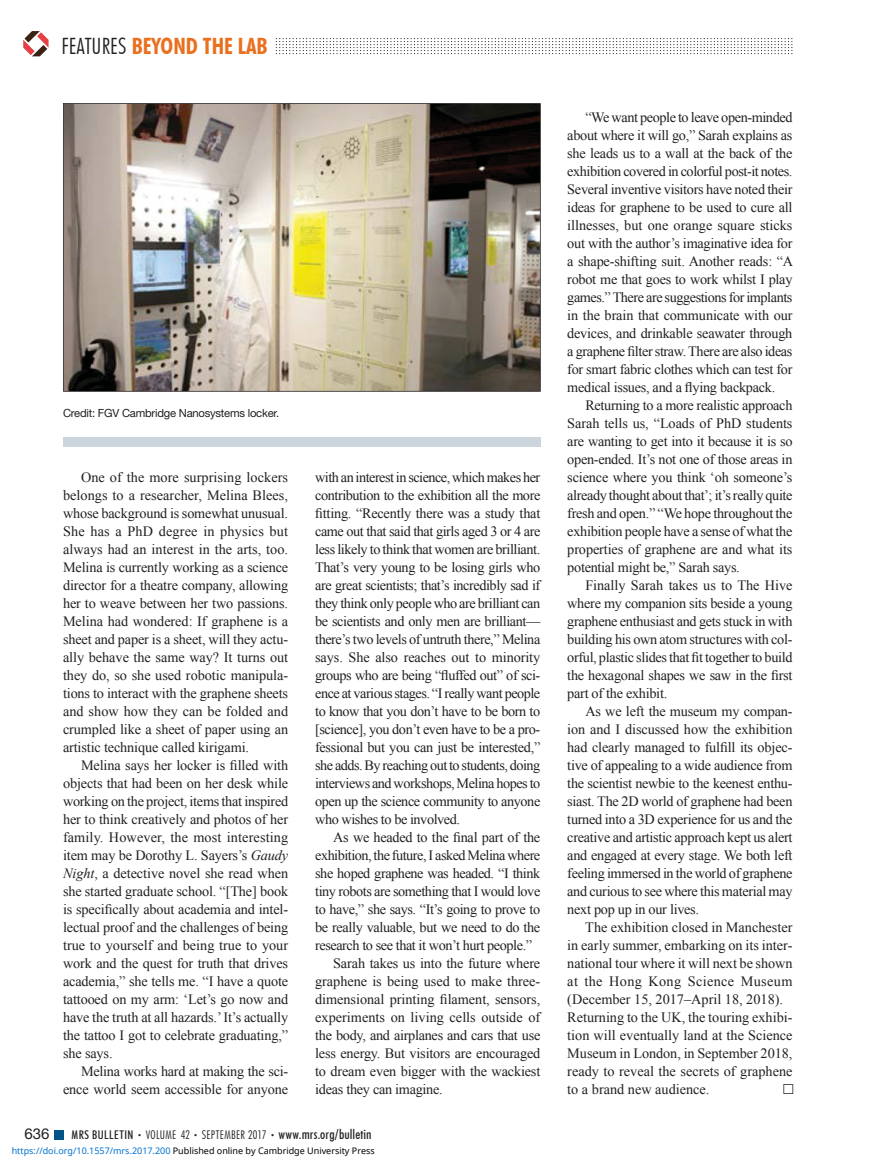
<style>
.page{position:relative;width:878px;height:1175px;background:#fff}
.page>*{position:absolute;margin:0;border:0;box-sizing:border-box;transform-origin:0 0}
.t1{font:700 condensed 22.5px "Futura BT";color:#e9701f}
.t2{font:15px "Helvetica Neue LT Std";color:#231f20}
.t3{font:14.25px/18px "Times New Roman";letter-spacing:-.01em;color:#231f20;text-align:justify}
.t4{font:14.25px "Times New Roman";letter-spacing:-.03em;color:#231f20}
.t5{font:14.25px "Times New Roman";letter-spacing:-.035em;color:#231f20}
.t6{font:300 condensed 12px "Futura BT";letter-spacing:.02em;color:#231f20}
.t7{font:11.25px "Helvetica Neue LT Std";letter-spacing:-.02em;color:#231f20}
.t8{font:9px "Noto Sans";color:#000}
.s1{font-weight:300;color:#231f20}
.s2{font-style:italic}
.s3{font-weight:500}
.s4{font-size:7.5px}
.s5{font-weight:500;font-size:13.5px}
.s6{color:#0172cf}
</style>
<div class="page">
<div style="left:54px;top:1130px;width:9px;height:9px;background:#005385"></div>
<svg style="left:23px;top:31px;width:26px;height:25px"></svg>
<svg style="left:276px;top:38px;width:516px;height:16px"></svg>
<svg style="left:783px;top:1084px;width:10px;height:10px"></svg>
<div style="left:63px;top:437px;width:477px;height:9px;background:#ccd5db"></div>
<img style="left:63px;top:103px;width:477px;height:289px">
<h1 class="t1" style="left:62px;top:32px;width:207px"><span class="s1">FEATURES</span> BEYOND THE LAB</h1>
<p class="t7" style="left:63px;top:409px;width:218px">Credit: FGV Cambridge Nanosystems locker.</p>
<p class="t3" style="left:63px;top:468px;width:227px;text-indent:18px">One of the more surprising lockers belongs to a researcher, Melina Blees, whose background is somewhat unusual.<br>She has a PhD degree in physics but always had an interest in the arts, too.<br>Melina is currently working as a science director for a theatre company, allowing her to weave between her two passions.<br>Melina had wondered: If graphene is a sheet and paper is a sheet, will they actu&shy;ally behave the same way? It turns out they do, so she used robotic manipula&shy;tions to interact with the graphene sheets and show how they can be folded and crumpled like a sheet of paper using an artistic technique called kirigami.</p>
<p class="t3" style="left:63px;top:756px;width:227px;text-indent:18px">Melina says her locker is filled with objects that had been on her desk while working on the project, items that inspired her to think creatively and photos of her family. However, the most interesting item may be Dorothy L. Sayers’s <span class="s2">Gaudy Night</span>, a detective novel she read when she started graduate school. “[The] book is specifically about academia and intel&shy;lectual proof and the challenges of being true to yourself and being true to your work and the quest for truth that drives academia,” she tells me. “I have a quote tattooed on my arm: ‘Let’s go now and have the truth at all hazards.’ It’s actually the tattoo I got to celebrate graduating,” she says.</p>
<p class="t3" style="left:63px;top:1062px;width:227px;text-align:right">Melina works hard at making the sci&shy;ence world seem accessible for anyone</p>
<p class="t3" style="left:315px;top:468px;width:227px">with an interest in science, which makes her contribution to the exhibition all the more fitting. “Recently there was a study that came out that said that girls aged 3 or 4 are less likely to think that women are brilliant.<br>That’s very young to be losing girls who are great scientists; that’s incredibly sad if they think only people who are brilliant can be scientists and only men are brilliant— there’s two levels of untruth there,” Melina says. She also reaches out to minority groups who are being “fluffed out” of sci&shy;ence at various stages. “I really want people to know that you don’t have to be born to [science], you don’t even have to be a pro&shy;fessional but you can just be interested,” she adds. By reaching out to students, doing interviews and workshops, Melina hopes to open up the science community to anyone who wishes to be involved.</p>
<p class="t3" style="left:333px;top:828px;width:209px">As we headed to the final part of the</p>
<p class="t5" style="left:315px;top:847px;width:227px">exhibition, the future, I asked Melina where</p>
<p class="t4" style="left:315px;top:865px;width:227px">she hoped graphene was headed. “I think</p>
<p class="t4" style="left:315px;top:883px;width:227px">tiny robots are something that I would love</p>
<p class="t4" style="left:315px;top:901px;width:227px">to have,” she says. “It’s going to prove to</p>
<p class="t3" style="left:315px;top:918px;width:227px">be really valuable, but we need to do the</p>
<p class="t4" style="left:315px;top:937px;width:218px">research to see that it won’t hurt people.”</p>
<p class="t3" style="left:333px;top:954px;width:209px">Sarah takes us into the future where</p>
<p class="t3" style="left:315px;top:972px;width:227px">graphene is being used to make three-</p>
<p class="t3" style="left:315px;top:990px;width:227px">dimensional printing filament, sensors,</p>
<p class="t3" style="left:315px;top:1008px;width:227px">experiments on living cells outside of</p>
<p class="t3" style="left:315px;top:1026px;width:227px">the body, and airplanes and cars that use</p>
<p class="t3" style="left:315px;top:1044px;width:227px">less energy. But visitors are encouraged</p>
<p class="t3" style="left:315px;top:1062px;width:227px">to dream even bigger with the wackiest</p>
<p class="t3" style="left:315px;top:1080px;width:129px">ideas they can imagine.</p>
<p class="t2" style="left:25px;top:1128px;width:27px">636</p>
<p class="t6" style="left:72px;top:1127px;width:301px"><span class="s3">MRS BULLETIN</span> <span class="s4">•</span> VOLUME 42 <span class="s4">•</span> SEPTEMBER 2017 <span class="s4">•</span> <span class="s5">www.mrs.org/bulletin</span></p>
<p class="t8" style="left:12px;top:1143px;width:364px"><span class="s6">https://doi.org/10.1557/mrs.2017.200</span> Published online by Cambridge University Press</p>
<p class="t3" style="left:567px;top:108px;width:227px;text-indent:18px">“We want people to leave open-minded about where it will go,” Sarah explains as she leads us to a wall at the back of the exhibition covered in colorful post-it notes.<br>Several inventive visitors have noted their ideas for graphene to be used to cure all illnesses, but one orange square sticks out with the author’s imaginative idea for a shape-shifting suit. Another reads: “A robot me that goes to work whilst I play games.” There are suggestions for implants in the brain that communicate with our devices, and drinkable seawater through a graphene filter straw. There are also ideas for smart fabric clothes which can test for medical issues, and a flying backpack.</p>
<p class="t3" style="left:567px;top:396px;width:227px;text-indent:18px">Returning to a more realistic approach Sarah tells us, “Loads of PhD students are wanting to get into it because it is so open-ended. It’s not one of those areas in science where you think ‘oh someone’s already thought about that’; it’s really quite fresh and open.” “We hope throughout the exhibition people have a sense of what the properties of graphene are and what its potential might be,” Sarah says.</p>
<p class="t3" style="left:567px;top:576px;width:227px;text-indent:18px">Finally Sarah takes us to The Hive where my companion sits beside a young graphene enthusiast and gets stuck in with building his own atom structures with col&shy;orful, plastic slides that fit together to build the hexagonal shapes we saw in the first part of the exhibit.</p>
<p class="t3" style="left:567px;top:702px;width:227px;text-indent:18px">As we left the museum my compan&shy;ion and I discussed how the exhibition had clearly managed to fulfill its objec&shy;tive of appealing to a wide audience from the scientist newbie to the keenest enthu&shy;siast. The 2D world of graphene had been turned into a 3D experience for us and the creative and artistic approach kept us alert and engaged at every stage. We both left feeling immersed in the world of graphene and curious to see where this material may next pop up in our lives.</p>
<p class="t3" style="left:567px;top:918px;width:227px;text-align:left;text-indent:18px">The exhibition closed in Manchester in early summer, embarking on its inter&shy;national tour where it will next be shown at the Hong Kong Science Museum (December 15, 2017–April 18, 2018).<br>Returning to the UK, the touring exhibi&shy;tion will eventually land at the Science Museum in London, in September 2018, ready to reveal the secrets of graphene to a brand new audience.</p>
</div>
